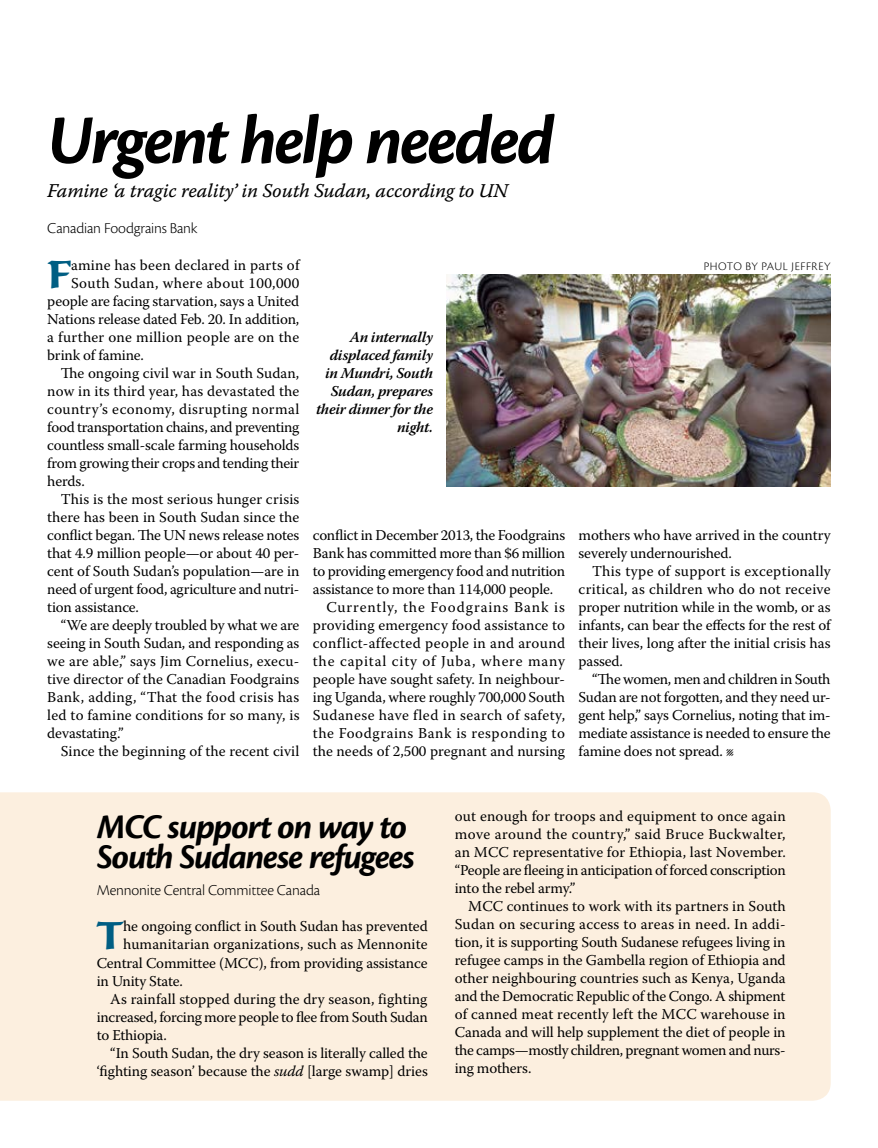
<style>
.page{position:relative;width:878px;height:1148px;background:#fff}
.page>*{position:absolute;margin:0;border:0;box-sizing:border-box;transform-origin:0 0}
.t1{font:italic 700 72px "Cronos Pro";letter-spacing:-.04em;color:#000}
.t2{font:700 40.65px "Sava Pro";color:#005e83}
.t3{font:italic 700 36px/30px "Cronos Pro";letter-spacing:-.035em;color:#000}
.t4{font:19.5px "Warnock Pro It Capt";letter-spacing:-.015em;color:#000}
.t5{font:300 15.75px "Cronos Pro";letter-spacing:-.015em;color:#000}
.t6{font:15px/18px "Warnock Pro";letter-spacing:-.005em;color:#000;text-align:justify}
.t7{font:15px "Warnock Pro";letter-spacing:.025em;color:#000}
.t8{font:15px "Warnock Pro";letter-spacing:.015em;color:#000}
.t9{font:italic 600 15px/18px "Warnock Pro";letter-spacing:-.015em;color:#000;text-align:right}
.t10{font:15px "Warnock Pro";letter-spacing:.02em;color:#000}
.t11{font:15px "Warnock Pro";letter-spacing:.035em;color:#000}
.t12{font:15px "Warnock Pro";letter-spacing:.055em;color:#000}
.t13{font:15px "Warnock Pro";letter-spacing:.06em;color:#000}
.t14{font:300 12px "Cronos Pro";letter-spacing:.045em;color:#000}
.s1{font-style:italic}
</style>
<div class="page">
<div style="left:0;top:792px;width:830px;height:308px;background:#fcefdf"></div>
<img style="left:446px;top:274px;width:384px;height:212px">
<h1 class="t1" style="left:47px;top:99px;width:509px">Urgent help needed</h1>
<h3 class="t4" style="left:47px;top:179px;width:462px">Famine ‘a tragic reality’ in South Sudan, according to UN</h3>
<p class="t5" style="left:47px;top:219px;width:152px">Canadian Foodgrains Bank</p>
<h2 class="t2" style="left:47px;top:247px;width:26px">F</h2>
<p class="t8" style="left:71px;top:256px;width:230px">amine has been declared in parts of</p>
<p class="t7" style="left:71px;top:274px;width:230px">South Sudan, where about 100,000</p>
<p class="t6" style="left:47px;top:292px;width:253px">people are facing starvation, says a United</p>
<p class="t6" style="left:47px;top:310px;width:253px">Nations release dated Feb. 20. In addition,</p>
<p class="t10" style="left:47px;top:328px;width:253px">a further one million people are on the</p>
<p class="t6" style="left:47px;top:346px;width:98px">brink of famine.</p>
<p class="t6" style="left:61px;top:364px;width:240px">The ongoing civil war in South Sudan,</p>
<p class="t6" style="left:47px;top:382px;width:253px">now in its third year, has devastated the</p>
<p class="t7" style="left:47px;top:400px;width:253px">country’s economy, disrupting normal</p>
<p class="t6" style="left:47px;top:418px;width:254px">food transportation chains, and preventing</p>
<p class="t6" style="left:47px;top:436px;width:254px">countless small-scale farming households</p>
<p class="t6" style="left:47px;top:454px;width:253px">from growing their crops and tending their</p>
<p class="t6" style="left:47px;top:472px;width:39px">herds.</p>
<p class="t6" style="left:61px;top:490px;width:240px">This is the most serious hunger crisis</p>
<p class="t6" style="left:47px;top:508px;width:254px">there has been in South Sudan since the</p>
<p class="t6" style="left:47px;top:526px;width:253px">conflict began. The UN news release notes</p>
<p class="t6" style="left:47px;top:544px;width:254px">that 4.9 million people—or about 40 per-</p>
<p class="t6" style="left:47px;top:562px;width:254px">cent of South Sudan’s population—are in</p>
<p class="t6" style="left:47px;top:580px;width:254px">need of urgent food, agriculture and nutri-</p>
<p class="t6" style="left:47px;top:598px;width:93px">tion assistance.</p>
<p class="t6" style="left:61px;top:616px;width:240px">“We are deeply troubled by what we are</p>
<p class="t6" style="left:47px;top:634px;width:253px">seeing in South Sudan, and responding as</p>
<p class="t8" style="left:47px;top:652px;width:254px">we are able,” says Jim Cornelius, execu-</p>
<p class="t6" style="left:47px;top:670px;width:253px">tive director of the Canadian Foodgrains</p>
<p class="t10" style="left:47px;top:688px;width:253px">Bank, adding, “That the food crisis has</p>
<p class="t8" style="left:47px;top:706px;width:254px">led to famine conditions for so many, is</p>
<p class="t6" style="left:47px;top:724px;width:78px">devastating.”</p>
<p class="t6" style="left:61px;top:742px;width:240px">Since the beginning of the recent civil</p>
<p class="t9" style="left:316px;top:328px;width:118px">An internally displaced family in Mundri, South<br>Sudan, prepares their dinner for the night.</p>
<p class="t6" style="left:313px;top:526px;width:254px">conflict in December 2013, the Foodgrains</p>
<p class="t6" style="left:313px;top:544px;width:254px">Bank has committed more than $6 million</p>
<p class="t6" style="left:313px;top:562px;width:254px">to providing emergency food and nutrition</p>
<p class="t6" style="left:313px;top:580px;width:242px">assistance to more than 114,000 people.</p>
<p class="t13" style="left:326px;top:598px;width:240px">Currently, the Foodgrains Bank is</p>
<p class="t6" style="left:313px;top:616px;width:253px">providing emergency food assistance to</p>
<p class="t7" style="left:313px;top:634px;width:254px">conflict-affected people in and around</p>
<p class="t12" style="left:313px;top:652px;width:253px">the capital city of Juba, where many</p>
<p class="t6" style="left:313px;top:670px;width:253px">people have sought safety. In neighbour-</p>
<p class="t6" style="left:313px;top:688px;width:253px">ing Uganda, where roughly 700,000 South</p>
<p class="t7" style="left:313px;top:706px;width:254px">Sudanese have fled in search of safety,</p>
<p class="t11" style="left:313px;top:724px;width:253px">the Foodgrains Bank is responding to</p>
<p class="t6" style="left:313px;top:742px;width:254px">the needs of 2,500 pregnant and nursing</p>
<p class="t14" style="left:703px;top:259px;width:128px">PHOTO BY PAUL JEFFREY</p>
<p class="t6" style="left:578px;top:526px;width:253px">mothers who have arrived in the country severely undernourished.</p>
<p class="t6" style="left:578px;top:562px;width:254px;text-indent:14px">This type of support is exceptionally critical, as children who do not receive proper nutrition while in the womb, or as infants, can bear the effects for the rest of their lives, long after the initial crisis has passed.</p>
<p class="t6" style="left:578px;top:670px;width:254px;text-indent:14px">“The women, men and children in South Sudan are not forgotten, and they need ur&shy;gent help,” says Cornelius, noting that im&shy;mediate assistance is needed to ensure the famine does not spread. l</p>
<h3 class="t3" style="left:97px;top:813px;width:320px">MCC support on way to<br>South Sudanese refugees</h3>
<p class="t5" style="left:97px;top:881px;width:225px">Mennonite Central Committee Canada</p>
<h2 class="t2" style="left:97px;top:908px;width:28px">T</h2>
<p class="t6" style="left:123px;top:917px;width:306px">he ongoing conflict in South Sudan has prevented</p>
<p class="t6" style="left:123px;top:935px;width:306px">humanitarian organizations, such as Mennonite</p>
<p class="t6" style="left:97px;top:953px;width:332px">Central Committee (MCC), from providing assistance</p>
<p class="t6" style="left:97px;top:971px;width:88px">in Unity State.</p>
<p class="t6" style="left:110px;top:989px;width:319px">As rainfall stopped during the dry season, fighting</p>
<p class="t6" style="left:97px;top:1007px;width:332px">increased, forcing more people to flee from South Sudan</p>
<p class="t6" style="left:97px;top:1025px;width:72px">to Ethiopia.</p>
<p class="t6" style="left:110px;top:1043px;width:319px">“In South Sudan, the dry season is literally called the</p>
<p class="t6" style="left:97px;top:1061px;width:332px">‘fighting season’ because the <span class="s1">sudd</span> [large swamp] dries</p>
<p class="t6" style="left:455px;top:807px;width:332px">out enough for troops and equipment to once again move around the country,” said Bruce Buckwalter, an MCC representative for Ethiopia, last November. “People are fleeing in anticipation of forced conscription into the rebel army.”</p>
<p class="t6" style="left:455px;top:897px;width:332px;text-indent:14px">MCC continues to work with its partners in South Sudan on securing access to areas in need. In addi&shy;tion, it is supporting South Sudanese refugees living in refugee camps in the Gambella region of Ethiopia and other neighbouring countries such as Kenya, Uganda and the Democratic Republic of the Congo. A shipment of canned meat recently left the MCC warehouse in Canada and will help supplement the diet of people in the camps—mostly children, pregnant women and nurs&shy;ing mothers.</p>
</div>
